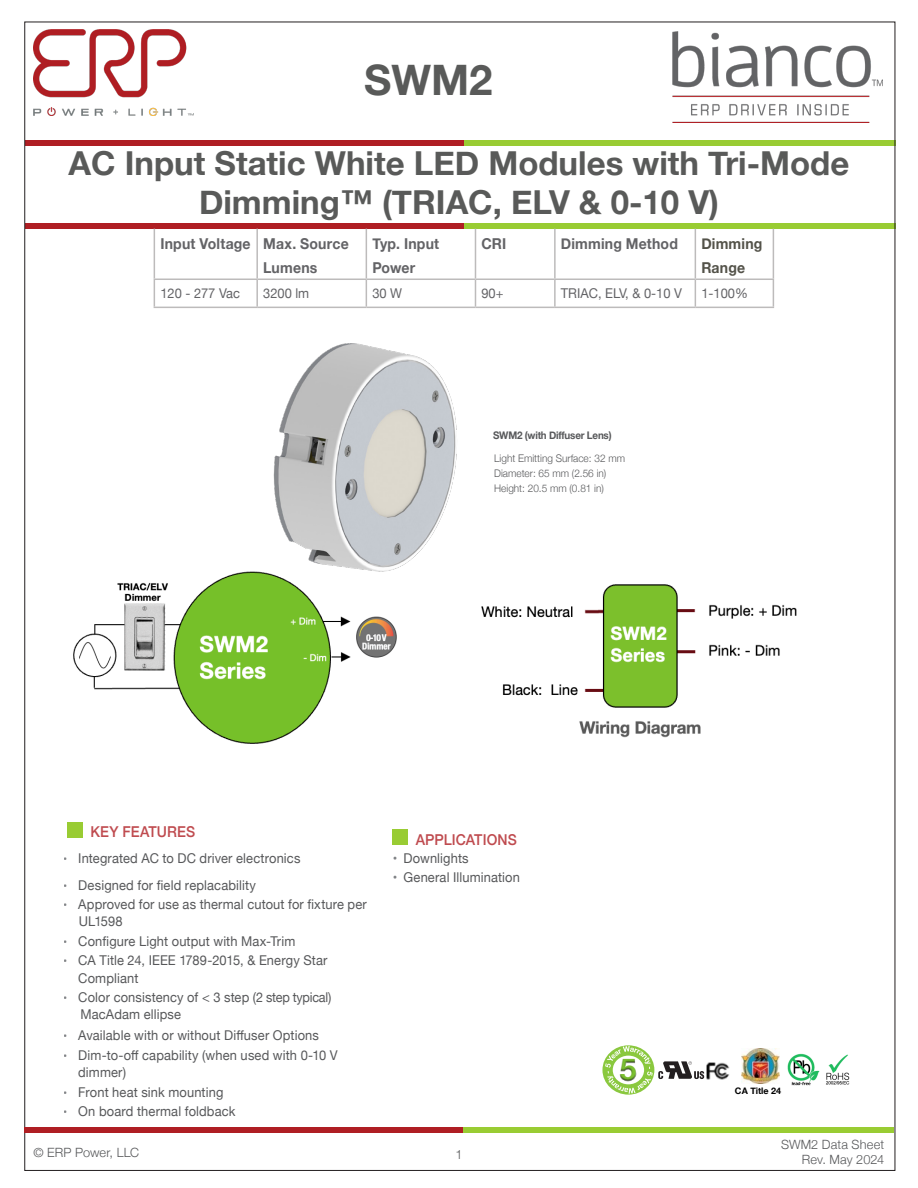
<style>
.page{position:relative;width:918px;height:1188px;background:#fff}
.page>*{position:absolute;margin:0;border:0;box-sizing:border-box;transform-origin:0 0}
.t1{font:700 42px "Helvetica Neue";color:#595a59}
.t2{font:700 33px/39.6px "Helvetica Neue";color:#595a59;text-align:center}
.t3{font:700 30px "Helvetica Neue";color:#7bc031}
.Head{font:700 15px/24px "Helvetica Neue";letter-spacing:.015em;color:#636366;scale:.94 1}
.Head-2{font:500 15px "Helvetica Neue";letter-spacing:.01em;color:#bf4b4f;scale:.94 1}
.Head-3{font:700 15px/24px "Helvetica Neue";letter-spacing:.01em;color:#535249;scale:.94 1}
.Bullets{font:13.5px/17.2px "Helvetica Neue";letter-spacing:.01em;color:#57585a;scale:.95 1}
.Footnote{font:13.5px "Helvetica Neue";color:#636366;scale:.95 1}
.t4{font:300 12.75px/15.3px "Helvetica Neue";letter-spacing:.005em;color:#57585a;text-align:right}
.t5{font:300 10.5px "Helvetica Neue";color:#57585a;scale:.95 1}
.t6{font:700 10.5px "Helvetica Neue";letter-spacing:-.02em;color:#57585a;scale:.94 1}
.t7{font:700 9px "Helvetica Neue";color:#000}
.s1{font-size:12px;color:#808285}
.s2{color:#808285}
</style>
<div class="page">
<div style="left:25px;top:140px;width:439px;height:6px;background:#af1e23"></div>
<div style="left:464px;top:140px;width:431px;height:6px;background:#9c3"></div>
<div style="left:25px;top:223px;width:439px;height:6px;background:#af1e23"></div>
<div style="left:464px;top:223px;width:431px;height:6px;background:#9c3"></div>
<img style="left:33px;top:29px;width:161px;height:87px">
<div style="left:25px;top:1128px;width:438px;height:5px;background:#af1e23"></div>
<div style="left:463px;top:1128px;width:430px;height:5px;background:#9c3"></div>
<img style="left:655px;top:22px;width:227px;height:101px">
<div style="left:68px;top:822px;width:15px;height:15px;background:#9c3"></div>
<img style="left:787px;top:1053px;width:63px;height:33px">
<img style="left:706px;top:1062px;width:24px;height:18px">
<img style="left:741px;top:1049px;width:38px;height:34px">
<svg style="left:602px;top:1045px;width:102px;height:50px"></svg>
<hr style="left:256px;top:229px;width:2px;height:50px;background:#bdbbbb">
<hr style="left:366px;top:229px;width:1px;height:50px;background:#bdbbbb">
<hr style="left:475px;top:229px;width:1px;height:50px;background:#bdbbbb">
<hr style="left:554px;top:229px;width:2px;height:50px;background:#bdbbbb">
<hr style="left:695px;top:229px;width:1px;height:50px;background:#bdbbbb">
<hr style="left:773px;top:229px;width:1px;height:50px;background:#bdbbbb">
<hr style="left:256px;top:280px;width:2px;height:27px;background:#bdbbbb">
<svg style="left:366px;top:280px;width:1px;height:27px"></svg>
<svg style="left:475px;top:280px;width:1px;height:27px"></svg>
<hr style="left:554px;top:280px;width:2px;height:27px;background:#bdbbbb">
<svg style="left:695px;top:280px;width:1px;height:27px"></svg>
<svg style="left:773px;top:280px;width:1px;height:27px"></svg>
<hr style="left:154px;top:229px;width:1px;height:50px;background:#bdbbbb">
<svg style="left:154px;top:280px;width:1px;height:27px"></svg>
<hr style="left:154px;top:307px;width:103px;height:1px;background:#bdbbbb">
<hr style="left:257px;top:307px;width:109px;height:1px;background:#bdbbbb">
<hr style="left:366px;top:307px;width:109px;height:1px;background:#bdbbbb">
<hr style="left:475px;top:307px;width:80px;height:1px;background:#bdbbbb">
<hr style="left:555px;top:307px;width:140px;height:1px;background:#bdbbbb">
<hr style="left:695px;top:307px;width:79px;height:1px;background:#bdbbbb">
<hr style="left:154px;top:279px;width:103px;height:1px;background:#bdbbbb">
<hr style="left:257px;top:279px;width:109px;height:1px;background:#bdbbbb">
<hr style="left:366px;top:279px;width:109px;height:1px;background:#bdbbbb">
<hr style="left:475px;top:279px;width:80px;height:1px;background:#bdbbbb">
<hr style="left:555px;top:279px;width:140px;height:1px;background:#bdbbbb">
<hr style="left:695px;top:279px;width:79px;height:1px;background:#bdbbbb">
<img style="left:73px;top:579px;width:324px;height:165px">
<img style="left:481px;top:584px;width:316px;height:154px">
<div style="left:393px;top:829px;width:15px;height:16px;background:#9c3"></div>
<img style="left:220px;top:343px;width:283px;height:246px">
<h1 class="t1" style="left:364px;top:47px;width:130px">SWM2</h1>
<h2 class="t2" style="left:69px;top:144px;width:782px">AC Input Static White LED Modules with Tri-Mode<br>Dimming™ (TRIAC, ELV &amp; 0-10 V)</h2>
<p class="Head" style="left:160px;top:232px;width:98px">Input Voltage</p>
<p class="Head" style="left:263px;top:232px;width:93px">Max. Source<br>Lumens</p>
<p class="Head" style="left:372px;top:232px;width:73px">Typ. Input<br>Power</p>
<p class="Head" style="left:481px;top:232px;width:28px">CRI</p>
<p class="Head" style="left:561px;top:232px;width:126px">Dimming Method</p>
<p class="Head-3" style="left:701px;top:232px;width:66px">Dimming<br>Range</p>
<p class="Footnote" style="left:160px;top:284px;width:85px">120 - 277 Vac</p>
<p class="Footnote" style="left:263px;top:284px;width:50px">3200 lm</p>
<p class="Footnote" style="left:372px;top:284px;width:33px">30 W</p>
<p class="Footnote" style="left:481px;top:284px;width:25px">90+</p>
<p class="Footnote" style="left:561px;top:284px;width:129px">TRIAC, ELV, &amp; 0-10 V</p>
<p class="Footnote" style="left:701px;top:284px;width:50px">1-100%</p>
<p class="t6" style="left:493px;top:427px;width:128px">SWM2 (with Diffuser Lens)</p>
<p class="t5" style="left:494px;top:450px;width:139px">Light Emitting Surface: 32 mm</p>
<p class="t5" style="left:494px;top:465px;width:119px">Diameter: 65 mm (2.56 in)</p>
<p class="t5" style="left:494px;top:480px;width:117px">Height: 20.5 mm (0.81 in)</p>
<p class="Head-2" style="left:90px;top:820px;width:113px">KEY FEATURES</p>
<p class="Bullets" style="left:64px;top:851px;width:251px"><span class="s1">•</span> Integrated AC to DC driver electronics</p>
<p class="Bullets" style="left:64px;top:877px;width:204px"><span class="s1">•</span> Designed for field replacability</p>
<p class="Bullets" style="left:79px;top:896px;width:305px;text-indent:-15px"><span class="s1">•</span> Approved for use as thermal cutout for fixture per<br>UL1598</p>
<p class="Bullets" style="left:64px;top:933px;width:245px"><span class="s1">•</span> Configure Light output with Max-Trim</p>
<p class="Bullets" style="left:78px;top:953px;width:264px;text-indent:-14px"><span class="s1">•</span> CA Title 24, IEEE 1789-2015, &amp; Energy Star<br>Compliant</p>
<p class="Bullets" style="left:81px;top:989px;width:265px;text-indent:-17px"><span class="s1">•</span> Color consistency of &lt; 3 step (2 step typical)<br>MacAdam ellipse</p>
<p class="Bullets" style="left:64px;top:1028px;width:270px"><span class="s1">•</span> Available with or without Diffuser Options</p>
<p class="Bullets" style="left:78px;top:1047px;width:275px;text-indent:-14px"><span class="s1">•</span> Dim-to-off capability (when used with 0-10 V dimmer)</p>
<p class="Bullets" style="left:64px;top:1084px;width:169px"><span class="s1">•</span> Front heat sink mounting</p>
<p class="Bullets" style="left:64px;top:1103px;width:182px"><span class="s1">•</span> On board thermal foldback</p>
<p class="Head-2" style="left:416px;top:827px;width:109px">APPLICATIONS</p>
<p class="Bullets" style="left:393px;top:851px;width:81px"><span class="s2">•</span> Downlights</p>
<p class="Bullets" style="left:393px;top:869px;width:135px"><span class="s2">•</span> General Illumination</p>
<p class="t3" style="left:620px;top:1046px;width:18px">5</p>
<p class="t7" style="left:735px;top:1084px;width:48px">CA Title 24</p>
<p class="t4" style="left:33px;top:1143px;width:107px">© ERP Power, LLC</p>
<p class="t4" style="left:455px;top:1146px;width:9px">1</p>
<p class="t4" style="left:781px;top:1136px;width:105px">SWM2 Data Sheet<br>Rev. May 2024</p>
</div>
